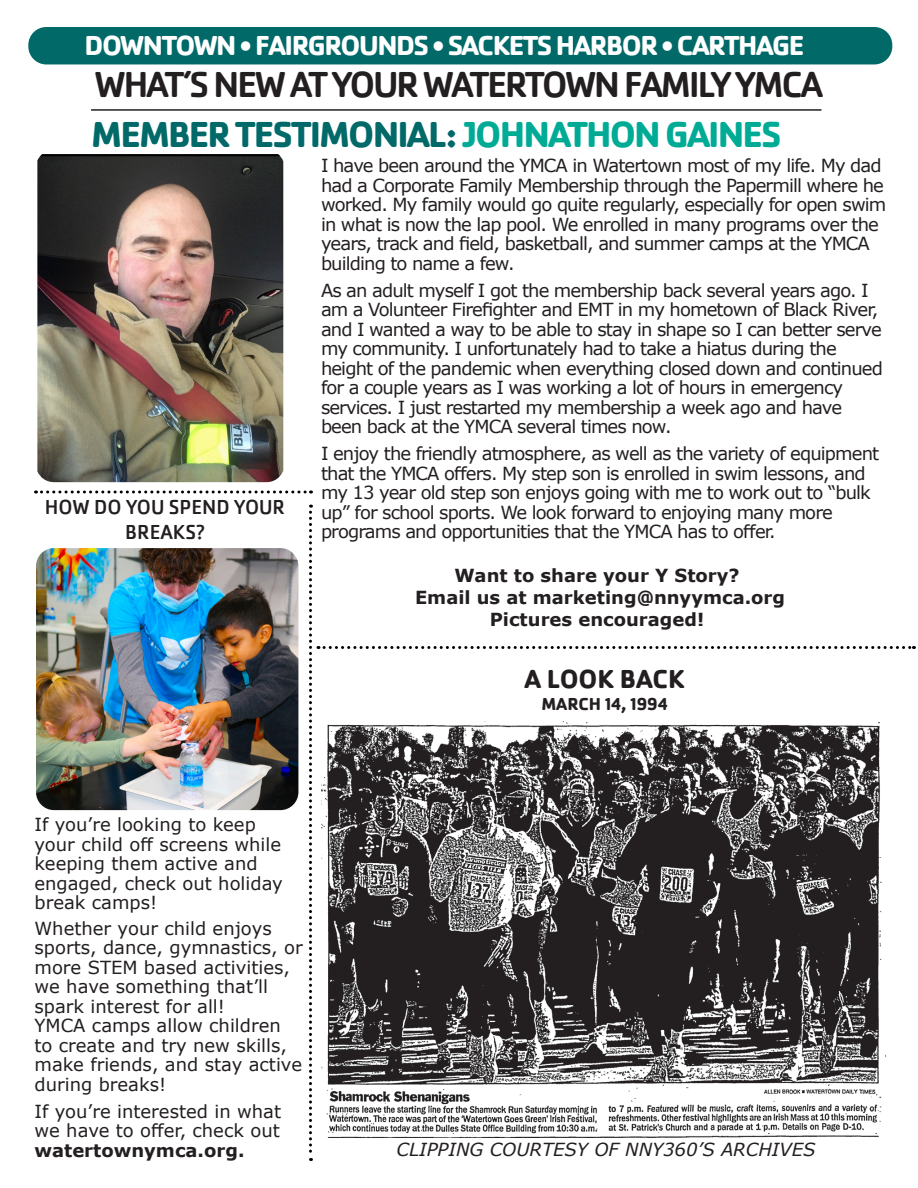
<style>
.page{position:relative;width:918px;height:1188px;background:#fff}
.page>*{position:absolute;margin:0;border:0;box-sizing:border-box;transform-origin:0 0}
.t1{font:500 37.5px "Cachet Pro";letter-spacing:-.05em;color:#231f20}
.t2{font:700 37.5px "Cachet Pro";letter-spacing:-.05em;color:#016a69}
.t3{font:700 28.5px "Cachet Pro";letter-spacing:-.05em;color:#fff}
.t4{font:700 27px "Cachet Pro";color:#231f20}
.t5{font:21px/25.2px "Cachet Pro";color:#231f20;text-align:center}
.t6{font:18px/19.5px "Verdana";letter-spacing:-.05em;color:#231f20}
.t7{font:18px/19.5px "Verdana";color:#231f20}
.t8{font:700 18px "Verdana";color:#231f20}
.t9{font:italic 18px "Verdana";color:#231f20}
.t10{font:700 18px "Cachet Pro";color:#231f20}
.s1{color:#00ab95}
</style>
<div class="page">
<div style="left:28px;top:27px;width:864px;height:37px;background:#016a69;border-radius:18px"></div>
<hr style="left:91px;top:109px;width:730px;height:2px;background:#231f20">
<img style="left:322px;top:722px;width:565px;height:415px">
<img style="left:37px;top:154px;width:246px;height:328px">
<svg style="left:309px;top:505px;width:3px;height:656px"></svg>
<svg style="left:35px;top:490px;width:276px;height:4px"></svg>
<img style="left:36px;top:548px;width:262px;height:262px">
<svg style="left:318px;top:646px;width:596px;height:3px"></svg>
<p class="t3" style="left:85px;top:27px;width:721px">DOWNTOWN • FAIRGROUNDS • SACKETS HARBOR • CARTHAGE</p>
<p class="t1" style="left:95px;top:63px;width:730px">WHAT’S NEW AT YOUR WATERTOWN FAMILY YMCA</p>
<p class="t2" style="left:91px;top:111px;width:692px">MEMBER TESTIMONIAL: <span class="s1">JOHNATHON GAINES</span></p>
<p class="t6" style="left:321px;top:156px;width:567px">I have been around the YMCA in Watertown most of my life. My dad had a Corporate Family Membership through the Papermill where he worked. My family would go quite regularly, especially for open swim in what is now the lap pool. We enrolled in many programs over the years, track and field, basketball, and summer camps at the YMCA building to name a few.</p>
<p class="t6" style="left:321px;top:280px;width:563px">As an adult myself I got the membership back several years ago. I am a Volunteer Firefighter and EMT in my hometown of Black River, and I wanted a way to be able to stay in shape so I can better serve my community. I unfortunately had to take a hiatus during the height of the pandemic when everything closed down and continued for a couple years as I was working a lot of hours in emergency services. I just restarted my membership a week ago and have been back at the YMCA several times now.</p>
<p class="t6" style="left:321px;top:444px;width:560px">I enjoy the friendly atmosphere, as well as the variety of equipment that the YMCA offers. My step son is enrolled in swim lessons, and my 13 year old step son enjoys going with me to work out to “bulk up” for school sports. We look forward to enjoying many more</p>
<p class="t6" style="left:321px;top:522px;width:456px">programs and opportunities that the YMCA has to offer.</p>
<p class="t5" style="left:45px;top:495px;width:242px">HOW DO YOU SPEND YOUR<br>BREAKS?</p>
<p class="t8" style="left:454px;top:563px;width:287px">Want to share your Y Story?</p>
<p class="t8" style="left:415px;top:585px;width:372px">Email us at marketing@nnyymca.org</p>
<p class="t8" style="left:490px;top:606px;width:216px">Pictures encouraged!</p>
<p class="t7" style="left:34px;top:815px;width:250px">If you’re looking to keep your child off screens while keeping them active and engaged, check out holiday break camps!</p>
<p class="t7" style="left:34px;top:918px;width:270px">Whether your child enjoys sports, dance, gymnastics, or more STEM based activities, we have something that’ll spark interest for all!</p>
<p class="t7" style="left:34px;top:1016px;width:269px">YMCA camps allow children to create and try new skills, make friends, and stay active during breaks!</p>
<p class="t7" style="left:34px;top:1101px;width:248px">If you’re interested in what we have to offer, check out</p>
<p class="t8" style="left:34px;top:1138px;width:212px">watertownymca.org.</p>
<p class="t4" style="left:524px;top:662px;width:162px">A LOOK BACK</p>
<p class="t10" style="left:541px;top:692px;width:128px">MARCH 14, 1994</p>
<p class="t9" style="left:397px;top:1137px;width:420px">CLIPPING COURTESY OF NNY360’S ARCHIVES</p>
</div>
